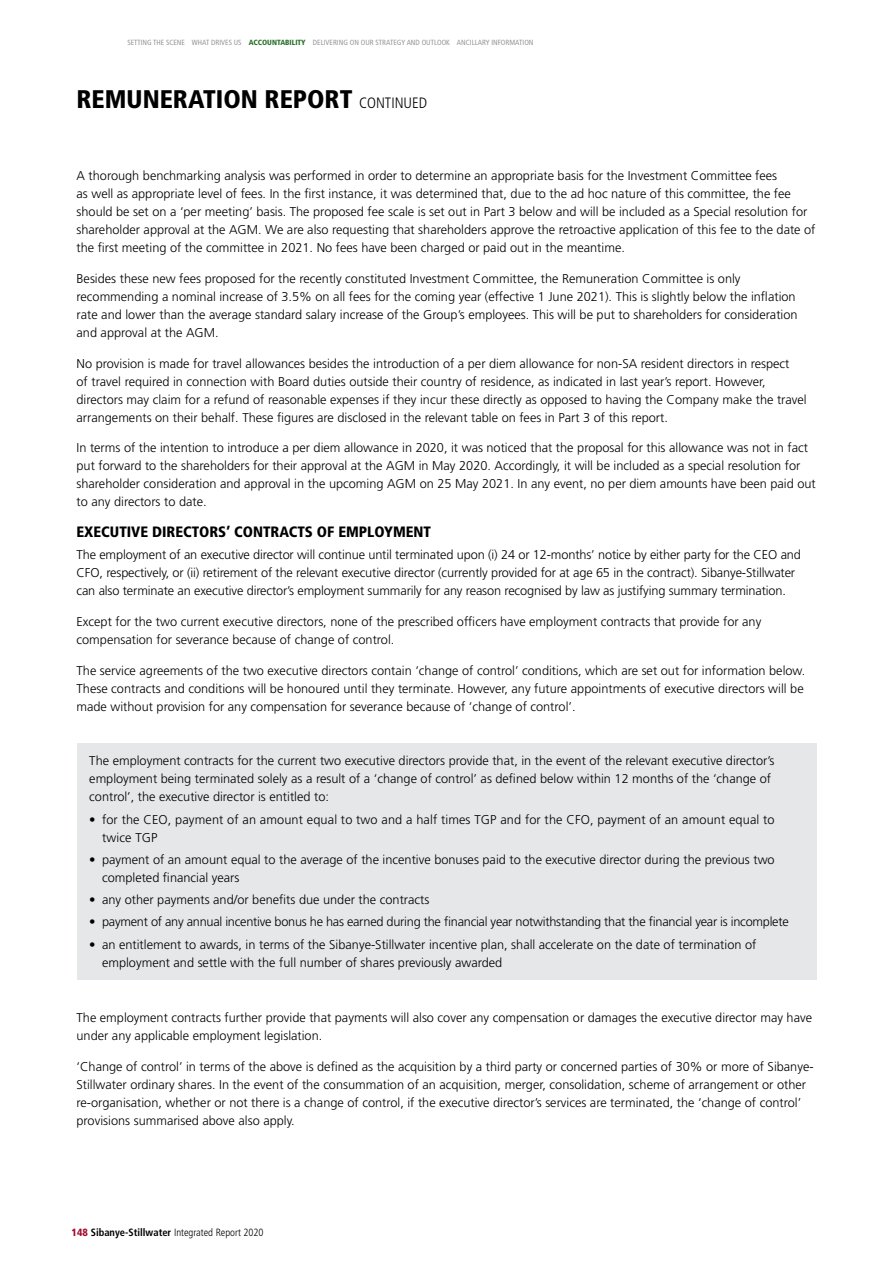
<style>
.page{position:relative;width:893px;height:1263px;background:#fff}
.page>*{position:absolute;margin:0;border:0;box-sizing:border-box;transform-origin:0 0}
.Main_heading_2020{font:900 condensed 25.5px "Frutiger";color:#000}
.Heading_Lv1_2020{font:900 condensed 15px "Frutiger";color:#000}
.Body_copy_2020{font:300 12.75px/18px "Frutiger";color:#000}
.Body_copy_2020-2{font:300 12.75px "Frutiger";letter-spacing:-.02em;color:#000}
.t1{font:300 condensed 10.5px "Frutiger";color:#000}
.t2{font:condensed 7.5px "Frutiger";color:#939598}
.s1{font-weight:900;color:#29702a}
.s2{font-weight:300;font-size:15px}
.s3{font-weight:900;color:#a00c30}
.s4{font-weight:700}
</style>
<div class="page">
<div style="left:77px;top:743px;width:739px;height:236px;background:#e6e7e8"></div>
<p class="t2" style="left:127px;top:39px;width:408px">SETTING THE SCENE WHAT DRIVES US <span class="s1">ACCOUNTABILITY</span> DELIVERING ON OUR STRATEGY AND OUTLOOK ANCILLARY INFORMATION</p>
<p class="Main_heading_2020" style="left:77px;top:84px;width:352px">REMUNERATION REPORT <span class="s2">CONTINUED</span></p>
<p class="Body_copy_2020" style="left:77px;top:167px;width:740px">A thorough benchmarking analysis was performed in order to determine an appropriate basis for the Investment Committee fees<br>as well as appropriate level of fees. In the first instance, it was determined that, due to the ad hoc nature of this committee, the fee should be set on a ‘per meeting’ basis. The proposed fee scale is set out in Part 3 below and will be included as a Special resolution for shareholder approval at the AGM. We are also requesting that shareholders approve the retroactive application of this fee to the date of the first meeting of the committee in 2021. No fees have been charged or paid out in the meantime.</p>
<p class="Body_copy_2020" style="left:77px;top:269px;width:722px">Besides these new fees proposed for the recently constituted Investment Committee, the Remuneration Committee is only recommending a nominal increase of 3.5% on all fees for the coming year (effective 1 June 2021). This is slightly below the inflation rate and lower than the average standard salary increase of the Group’s employees. This will be put to shareholders for consideration and approval at the AGM.</p>
<p class="Body_copy_2020" style="left:77px;top:354px;width:732px">No provision is made for travel allowances besides the introduction of a per diem allowance for non-SA resident directors in respect<br>of travel required in connection with Board duties outside their country of residence, as indicated in last year’s report. However, directors may claim for a refund of reasonable expenses if they incur these directly as opposed to having the Company make the travel arrangements on their behalf. These figures are disclosed in the relevant table on fees in Part 3 of this report.</p>
<p class="Body_copy_2020" style="left:77px;top:439px;width:741px">In terms of the intention to introduce a per diem allowance in 2020, it was noticed that the proposal for this allowance was not in fact put forward to the shareholders for their approval at the AGM in May 2020. Accordingly, it will be included as a special resolution for shareholder consideration and approval in the upcoming AGM on 25 May 2021. In any event, no per diem amounts have been paid out to any directors to date.</p>
<p class="Heading_Lv1_2020" style="left:77px;top:523px;width:356px">EXECUTIVE DIRECTORS’ CONTRACTS OF EMPLOYMENT</p>
<p class="Body_copy_2020" style="left:77px;top:546px;width:726px">The employment of an executive director will continue until terminated upon (i) 24 or 12-months’ notice by either party for the CEO and<br>CFO, respectively, or (ii) retirement of the relevant executive director (currently provided for at age 65 in the contract). Sibanye-Stillwater can also terminate an executive director’s employment summarily for any reason recognised by law as justifying summary termination.</p>
<p class="Body_copy_2020" style="left:77px;top:613px;width:686px">Except for the two current executive directors, none of the prescribed officers have employment contracts that provide for any compensation for severance because of change of control.</p>
<p class="Body_copy_2020" style="left:77px;top:661px;width:730px">The service agreements of the two executive directors contain ‘change of control’ conditions, which are set out for information below.<br>These contracts and conditions will be honoured until they terminate. However, any future appointments of executive directors will be made without provision for any compensation for severance because of ‘change of control’.</p>
<p class="Body_copy_2020" style="left:89px;top:752px;width:687px">The employment contracts for the current two executive directors provide that, in the event of the relevant executive director’s employment being terminated solely as a result of a ‘change of control’ as defined below within 12 months of the ‘change of control’, the executive director is entitled to:</p>
<p class="Body_copy_2020" style="left:102px;top:810px;width:674px;text-indent:-13px">• for the CEO, payment of an amount equal to two and a half times TGP and for the CFO, payment of an amount equal to twice TGP</p>
<p class="Body_copy_2020" style="left:102px;top:850px;width:674px;text-indent:-13px">• payment of an amount equal to the average of the incentive bonuses paid to the executive director during the previous two completed financial years</p>
<p class="Body_copy_2020" style="left:89px;top:891px;width:342px">• any other payments and/or benefits due under the contracts</p>
<p class="Body_copy_2020-2" style="left:89px;top:915px;width:701px">• payment of any annual incentive bonus he has earned during the financial year notwithstanding that the financial year is incomplete</p>
<p class="Body_copy_2020" style="left:102px;top:935px;width:656px;text-indent:-13px">• an entitlement to awards, in terms of the Sibanye-Stillwater incentive plan, shall accelerate on the date of termination of employment and settle with the full number of shares previously awarded</p>
<p class="Body_copy_2020" style="left:77px;top:1008px;width:737px">The employment contracts further provide that payments will also cover any compensation or damages the executive director may have under any applicable employment legislation.</p>
<p class="Body_copy_2020" style="left:77px;top:1057px;width:739px">‘Change of control’ in terms of the above is defined as the acquisition by a third party or concerned parties of 30% or more of Sibanye-Stillwater ordinary shares. In the event of the consummation of an acquisition, merger, consolidation, scheme of arrangement or other re-organisation, whether or not there is a change of control, if the executive director’s services are terminated, the ‘change of control’ provisions summarised above also apply.</p>
<p class="t1" style="left:72px;top:1227px;width:194px"><span class="s3">148</span> <span class="s4">Sibanye-Stillwater</span> Integrated Report 2020</p>
</div>
